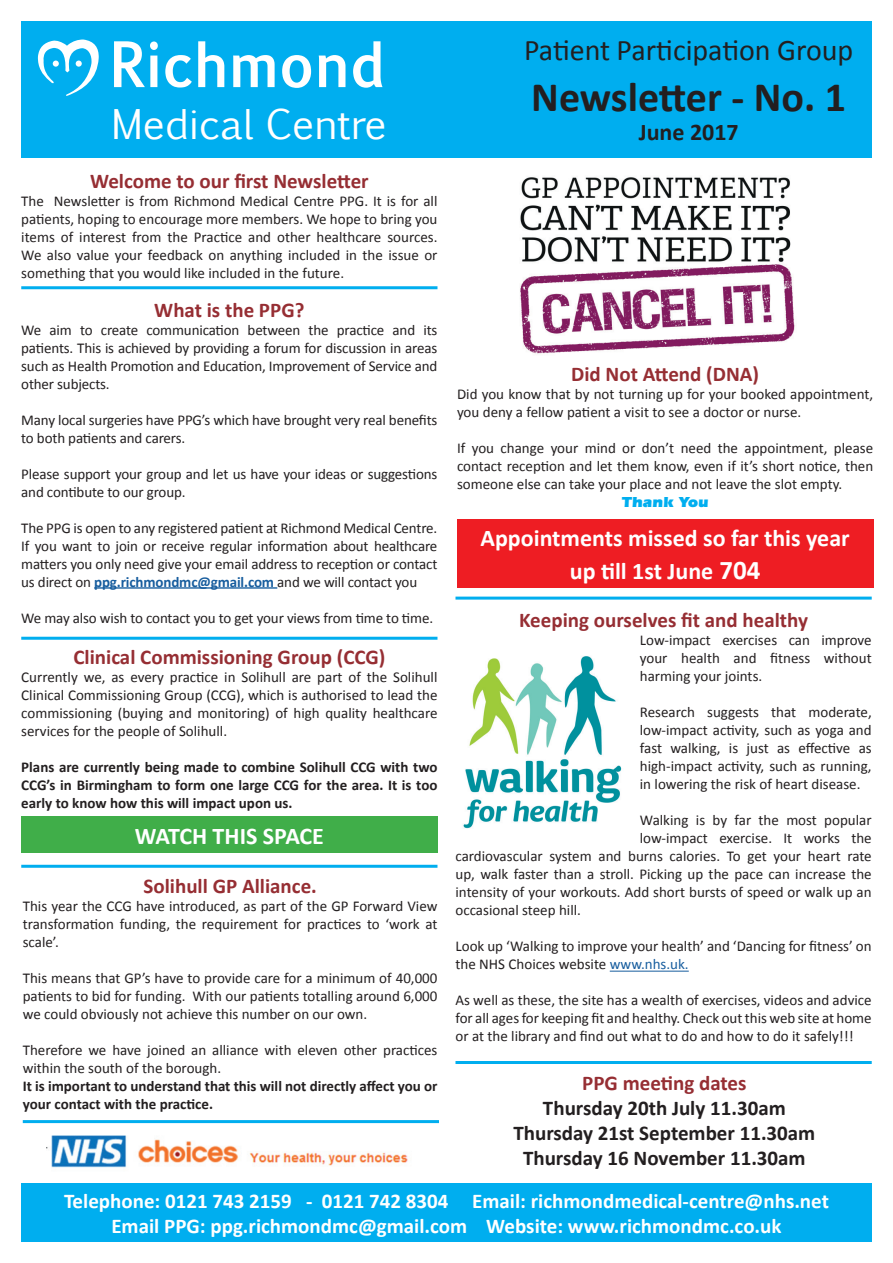
<style>
.page{position:relative;width:893px;height:1263px;background:#fff}
.page>*{position:absolute;margin:0;border:0;box-sizing:border-box;transform-origin:0 0}
.t1{font:700 59.85px "Euphemia UCAS";color:#fff;scale:.93 1}
.t2{font:700 42px "Calibri";color:#231f20}
.t3{font:39.15px "Euphemia UCAS";color:#fff}
.t4{font:30px "Calibri";color:#231f20}
.t5{font:700 24px/32.4px "Calibri";color:#fff;text-align:center}
.t6{font:700 24px "Calibri";color:#231f20}
.t7{font:700 21px "Calibri";color:#962e33}
.t8{font:700 21px/25.2px "Calibri";color:#fff;text-align:center}
.t9{font:700 21px/25.2px "Calibri";color:#231f20;text-align:center}
.t10{font:15px/18px "Calibri";color:#231f20;text-align:justify}
.t11{font:700 15px/18px "Calibri";color:#231f20;text-align:justify}
.t12{font:900 15px "ITC Eras LT";color:#00aeef}
.s1{font-weight:700;color:#175d9e}
.s2{font-size:27px}
.s3{color:#175d9e}
</style>
<div class="page">
<div style="left:21px;top:21px;width:851px;height:137px;background:#00aeef"></div>
<svg style="left:38px;top:39px;width:61px;height:57px"></svg>
<div style="left:21px;top:1183px;width:851px;height:59px;background:#00aeef"></div>
<hr style="left:94px;top:587px;width:183px;height:2px;background:#175d9e">
<hr style="left:21px;top:286px;width:416px;height:3px;background:#00aeef">
<hr style="left:21px;top:637px;width:416px;height:3px;background:#00aeef">
<hr style="left:21px;top:865px;width:416px;height:3px;background:#00aeef">
<hr style="left:455px;top:597px;width:417px;height:3px;background:#00aeef">
<hr style="left:23px;top:1120px;width:416px;height:3px;background:#00aeef">
<hr style="left:455px;top:1061px;width:417px;height:3px;background:#00aeef">
<div style="left:457px;top:519px;width:416px;height:69px;background:#ee1d23"></div>
<img style="left:520px;top:177px;width:275px;height:177px">
<div style="left:21px;top:816px;width:416px;height:37px;background:#40ae49"></div>
<img style="left:47px;top:1135px;width:361px;height:33px">
<hr style="left:610px;top:971px;width:79px;height:1px;background:#175d9e">
<img style="left:463px;top:656px;width:159px;height:173px">
<h1 class="t1" style="left:110px;top:19px;width:298px">Richmond</h1>
<h3 class="t4" style="left:524px;top:32px;width:331px">Patient Participation Group</h3>
<h2 class="t2" style="left:531px;top:71px;width:316px">Newsletter - No. 1</h2>
<h3 class="t6" style="left:639px;top:117px;width:101px">June 2017</h3>
<h3 class="t3" style="left:111px;top:96px;width:277px">Medical Centre</h3>
<h3 class="t7" style="left:90px;top:168px;width:280px">Welcome to our first Newsletter</h3>
<p class="t10" style="left:21px;top:191px;width:418px">The Newsletter is from Richmond Medical Centre PPG. It is for all patients, hoping to encourage more members. We hope to bring you items of interest from the Practice and other healthcare sources.<br>We also value your feedback on anything included in the issue or something that you would like included in the future.</p>
<h3 class="t7" style="left:154px;top:297px;width:152px">What is the PPG?</h3>
<p class="t10" style="left:21px;top:320px;width:418px">We aim to create communication between the practice and its patients. This is achieved by providing a forum for discussion in areas such as Health Promotion and Education, Improvement of Service and other subjects.</p>
<p class="t10" style="left:21px;top:410px;width:418px">Many local surgeries have PPG’s which have brought very real benefits to both patients and carers.</p>
<p class="t10" style="left:21px;top:464px;width:418px">Please support your group and let us have your ideas or suggestions and contibute to our group.</p>
<p class="t10" style="left:21px;top:518px;width:418px">The PPG is open to any registered patient at Richmond Medical Centre.<br>If you want to join or receive regular information about healthcare matters you only need give your email address to reception or contact us direct on <span class="s1">ppg.richmondmc@gmail.com</span> and we will contact you</p>
<p class="t10" style="left:21px;top:608px;width:413px">We may also wish to contact you to get your views from time to time.</p>
<h3 class="t7" style="left:73px;top:644px;width:313px">Clinical Commissioning Group (CCG)</h3>
<p class="t10" style="left:21px;top:667px;width:418px">Currently we, as every practice in Solihull are part of the Solihull Clinical Commissioning Group (CCG), which is authorised to lead the commissioning (buying and monitoring) of high quality healthcare services for the people of Solihull.</p>
<p class="t11" style="left:21px;top:757px;width:418px">Plans are currently being made to combine Solihull CCG with two CCG’s in Birmingham to form one large CCG for the area. It is too early to know how this will impact upon us.</p>
<h3 class="t5" style="left:135px;top:818px;width:191px">WATCH THIS SPACE</h3>
<h3 class="t7" style="left:144px;top:873px;width:175px">Solihull GP Alliance.</h3>
<p class="t10" style="left:23px;top:896px;width:416px">This year the CCG have introduced, as part of the GP Forward View transformation funding, the requirement for practices to ‘work at scale’.</p>
<p class="t10" style="left:23px;top:968px;width:416px">This means that GP’s have to provide care for a minimum of 40,000 patients to bid for funding. With our patients totalling around 6,000 we could obviously not achieve this number on our own.</p>
<p class="t10" style="left:23px;top:1040px;width:416px">Therefore we have joined an alliance with eleven other practices within the south of the borough.</p>
<p class="t11" style="left:23px;top:1076px;width:416px">It is important to understand that this will not directly affect you or your contact with the practice.</p>
<h3 class="t7" style="left:571px;top:361px;width:189px">Did Not Attend (DNA)</h3>
<p class="t10" style="left:457px;top:384px;width:418px">Did you know that by not turning up for your booked appointment, you deny a fellow patient a visit to see a doctor or nurse.</p>
<p class="t10" style="left:457px;top:438px;width:418px">If you change your mind or don’t need the appointment, please contact reception and let them know, even if it’s short notice, then someone else can take your place and not leave the slot empty.</p>
<p class="t12" style="left:622px;top:493px;width:88px">Thank You</p>
<h3 class="t5" style="left:480px;top:521px;width:371px">Appointments missed so far this year up till 1st June <span class="s2">704</span></h3>
<h3 class="t7" style="left:519px;top:607px;width:290px">Keeping ourselves fit and healthy</h3>
<p class="t10" style="left:640px;top:631px;width:233px">Low-impact exercises can improve your health and fitness without harming your joints.</p>
<p class="t10" style="left:640px;top:703px;width:233px">Research suggests that moderate, low-impact activity, such as yoga and fast walking, is just as effective as high-impact activity, such as running, in lowering the risk of heart disease.</p>
<p class="t10" style="left:640px;top:811px;width:233px">Walking is by far the most popular</p>
<p class="t10" style="left:640px;top:829px;width:233px">low-impact exercise. It works the</p>
<p class="t10" style="left:455px;top:847px;width:418px">cardiovascular system and burns calories. To get your heart rate</p>
<p class="t10" style="left:455px;top:865px;width:418px">up, walk faster than a stroll. Picking up the pace can increase the</p>
<p class="t10" style="left:455px;top:883px;width:418px">intensity of your workouts. Add short bursts of speed or walk up an</p>
<p class="t10" style="left:455px;top:901px;width:127px">occasional steep hill.</p>
<p class="t10" style="left:455px;top:937px;width:418px">Look up ‘Walking to improve your health’ and ‘Dancing for fitness’ on the NHS Choices website <span class="s3">www.nhs.uk.</span></p>
<p class="t10" style="left:455px;top:991px;width:418px">As well as these, the site has a wealth of exercises, videos and advice for all ages for keeping fit and healthy. Check out this web site at home or at the library and find out what to do and how to do it safely!!!</p>
<h3 class="t7" style="left:582px;top:1069px;width:166px">PPG meeting dates</h3>
<h3 class="t9" style="left:513px;top:1094px;width:303px">Thursday 20th July 11.30am<br>Thursday 21st September 11.30am<br>Thursday 16 November 11.30am</h3>
<h3 class="t8" style="left:64px;top:1187px;width:766px">Telephone: 0121 743 2159 - 0121 742 8304 Email: richmondmedical-centre@nhs.net<br>Email PPG: ppg.richmondmc@gmail.com Website: www.richmondmc.co.uk</h3>
</div>
